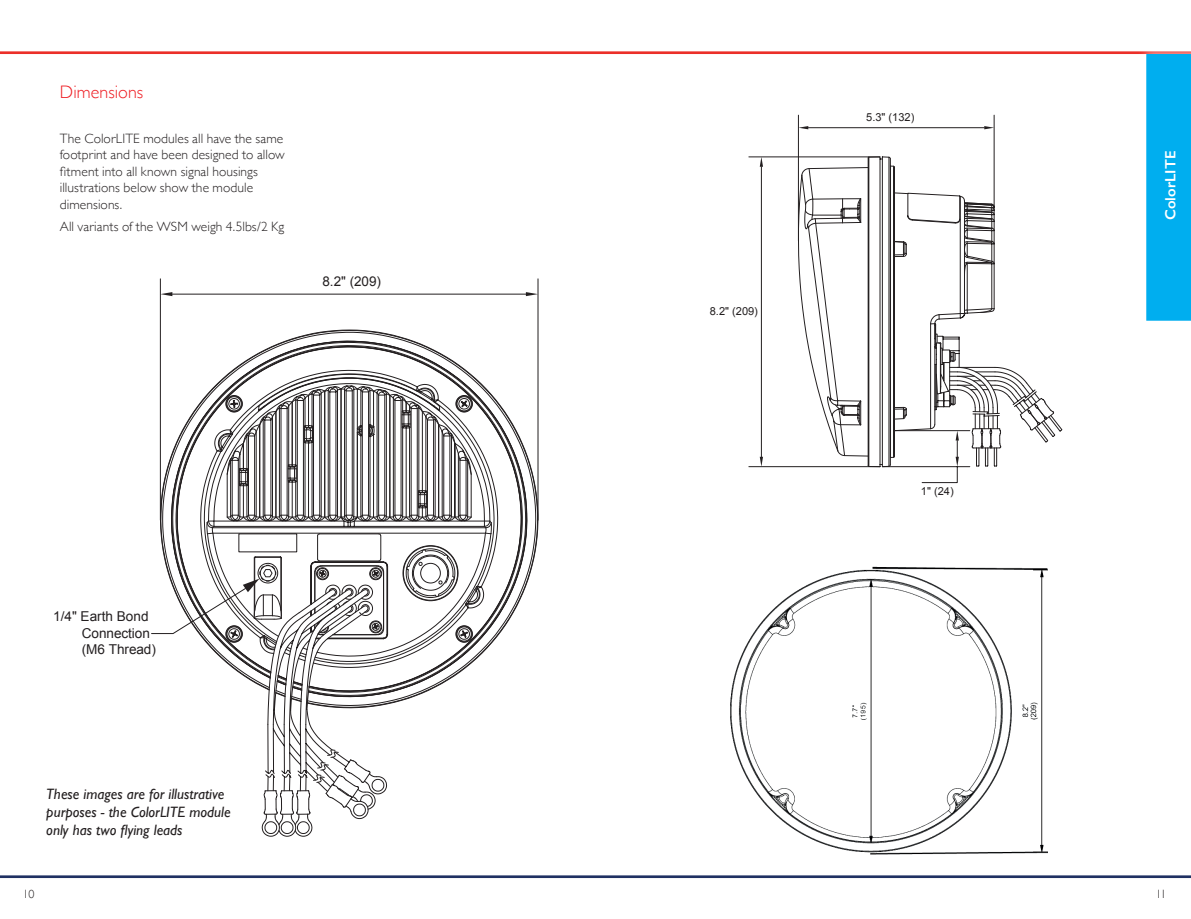
<style>
.page{position:relative;width:1191px;height:919px;background:#fff}
.page>*{position:absolute;margin:0;border:0;box-sizing:border-box;transform-origin:0 0}
.t1{font:300 18px "Gill Sans";letter-spacing:.005em;color:#ee1d23}
.t2{font:italic 15px/18px "Gill Sans";color:#231f20}
.t3{font:600 15px "Gill Sans";color:#fff}
.t4{font:13.65px/16.4px "Arial";letter-spacing:-.005em;color:#231f20}
.t5{font:300 13.5px/16.5px "Gill Sans";letter-spacing:.005em;color:#231f20}
.t6{font:13.5px "Arial";color:#231f20}
.t7{font:300 12px "Gill Sans";color:#231f20}
.t8{font:11.1px "Arial";letter-spacing:.005em;color:#231f20}
</style>
<div class="page">
<hr style="left:0;top:875px;width:1191px;height:2px;background:#1f3162">
<hr style="left:0;top:51px;width:1191px;height:3px;background:#eb2f29">
<div style="left:1136px;top:44px;width:55px;height:286px;background:#fff"></div>
<svg style="left:1146px;top:54px;width:45px;height:267px;background:#05afef"></svg>
<svg style="left:233px;top:330px;width:305px;height:306px"></svg>
<hr style="left:160px;top:279px;width:1px;height:241px;background:#231f20">
<hr style="left:537px;top:279px;width:1px;height:241px;background:#231f20">
<hr style="left:172px;top:294px;width:354px;height:1px;background:#231f20">
<svg style="left:160px;top:292px;width:12px;height:4px"></svg>
<svg style="left:526px;top:292px;width:12px;height:4px"></svg>
<svg style="left:151px;top:369px;width:347px;height:467px"></svg>
<svg style="left:822px;top:407px;width:60px;height:49px"></svg>
<svg style="left:798px;top:115px;width:196px;height:292px"></svg>
<svg style="left:798px;top:126px;width:10px;height:3px"></svg>
<svg style="left:984px;top:126px;width:10px;height:3px"></svg>
<hr style="left:749px;top:157px;width:131px;height:1px;background:#231f20">
<hr style="left:749px;top:466px;width:131px;height:1px;background:#231f20">
<hr style="left:761px;top:167px;width:1px;height:289px;background:#231f20">
<svg style="left:759px;top:157px;width:4px;height:10px"></svg>
<svg style="left:759px;top:456px;width:4px;height:10px"></svg>
<svg style="left:882px;top:156px;width:180px;height:327px"></svg>
<img style="left:730px;top:566px;width:318px;height:289px">
<h1 class="t1" style="left:60px;top:77px;width:85px">Dimensions</h1>
<p class="t5" style="left:60px;top:129px;width:226px">The ColorLITE modules all have the same footprint and have been designed to allow fitment into all known signal housings illustrations below show the module dimensions.</p>
<p class="t5" style="left:60px;top:218px;width:226px">All variants of the WSM weigh 4.5lbs/2 Kg</p>
<p class="t6" style="left:322px;top:273px;width:60px">8.2" (209)</p>
<p class="t4" style="left:82px;top:608px;width:76px;text-indent:-29px">1/4" Earth Bond<br>Connection (M6 Thread)</p>
<p class="t2" style="left:46px;top:785px;width:186px">These images are for illustrative purposes - the ColorLITE module only has two flying leads</p>
<p class="t8" style="left:710px;top:304px;width:50px">8.2" (209)</p>
<p class="t8" style="left:866px;top:110px;width:50px">5.3" (132)</p>
<p class="t8" style="left:921px;top:483px;width:34px">1" (24)</p>
<p class="t3" style="left:1161px;top:220px;width:71px;rotate:-90deg">ColorLITE</p>
<p class="t7" style="left:23px;top:884px;width:13px">10</p>
<p class="t7" style="left:1155px;top:884px;width:12px">11</p>
</div>
